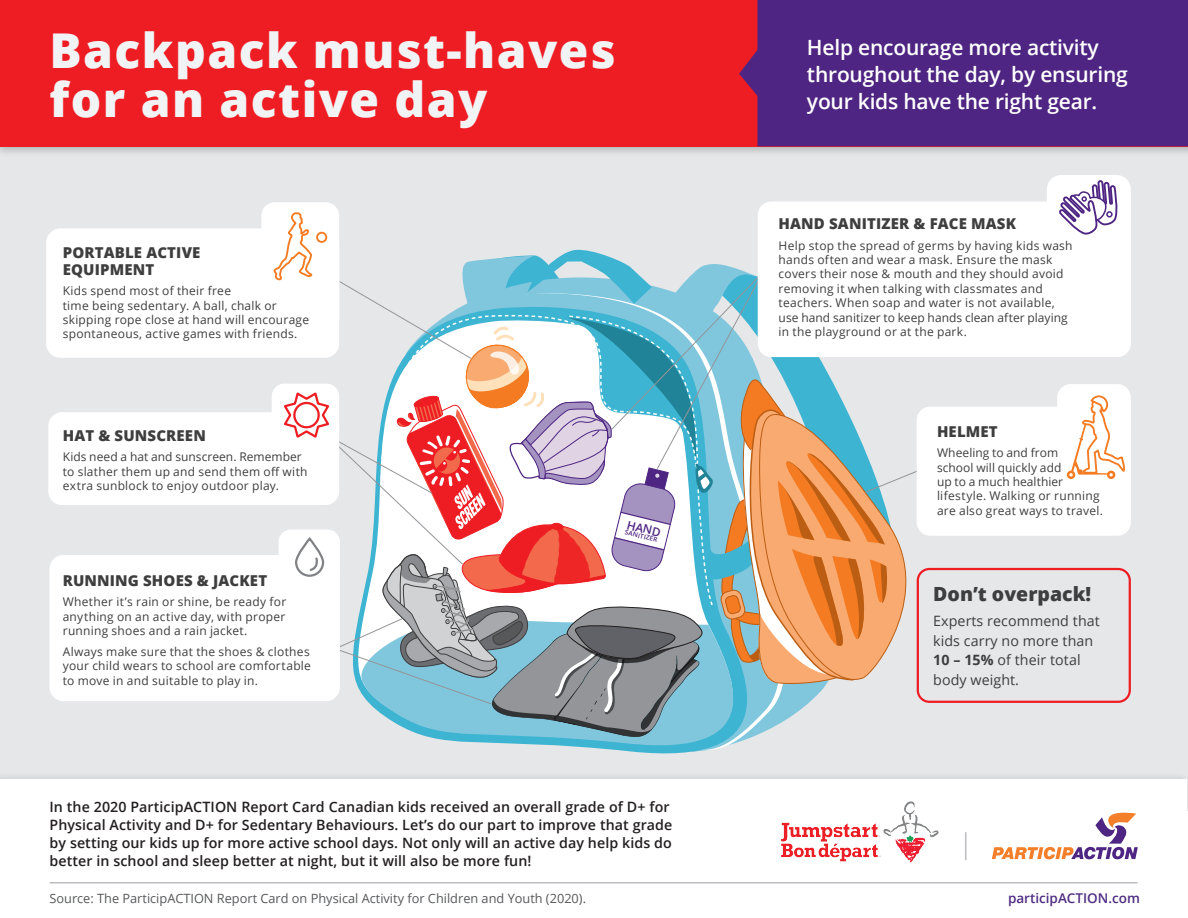
<style>
.page{position:relative;width:1188px;height:918px;background:#fff}
.page>*{position:absolute;margin:0;border:0;box-sizing:border-box;transform-origin:0 0}
.t1{font:800 48px/48px "Open Sans";letter-spacing:.03em;color:#f2f3f4}
.t2{font:600 21px/27px "Open Sans";letter-spacing:-.01em;color:#fff}
.t3{font:800 19.5px "Open Sans";color:#3e3e3f}
.t4{font:800 15px/16.5px "Open Sans";letter-spacing:.01em;color:#3e3e3f}
.t5{font:600 14.25px/18px "Open Sans";letter-spacing:.005em;color:#231f20}
.t6{font:14.25px/19.5px "Open Sans";letter-spacing:.005em;color:#3e3e3f}
.t7{font:600 13.5px "Open Sans";color:#4f2d83}
.t8{font:12.75px "Open Sans";color:#57585a}
.t9{font:12px/14.4px "Open Sans";letter-spacing:.02em;color:#3e3e3f}
.t10{font:600 11.85px "Open Sans";color:#4e2582}
.t11{font:600 6.45px "Open Sans";color:#4e2582}
.s1{font-weight:700}
</style>
<div class="page">
<div style="left:0;top:0;width:1187px;height:811px;background:#e6e7e9"></div>
<img style="left:0;top:146px;width:1188px;height:14px">
<div style="left:0;top:0;width:1188px;height:146px;background:#ee1d23"></div>
<div style="left:0;top:779px;width:1187px;height:139px;background:#fff"></div>
<div style="left:739px;top:0;width:449px;height:146px;background:#4e2582"></div>
<svg style="left:992px;top:813px;width:146px;height:46px"></svg>
<hr style="left:50px;top:882px;width:1087px;height:2px;background:#bcbdc0">
<img style="left:782px;top:802px;width:157px;height:60px">
<svg style="left:965px;top:832px;width:1px;height:28px"></svg>
<svg style="left:433px;top:738px;width:316px;height:16px"></svg>
<div style="left:49px;top:555px;width:291px;height:146px;background:#fff;border-radius:14px"></div>
<div style="left:1047px;top:175px;width:84px;height:58px;background:#fff;border-radius:14px"></div>
<div style="left:48px;top:412px;width:291px;height:93px;background:#fff;border-radius:14px"></div>
<div style="left:46px;top:228px;width:293px;height:130px;background:#fff;border-radius:14px"></div>
<div style="left:261px;top:202px;width:78px;height:131px;background:#fff;border-radius:14px"></div>
<svg style="left:271px;top:180px;width:860px;height:558px"></svg>
<div style="left:316px;top:232px;width:11px;height:11px;border:2px solid #f47b21;border-radius:50%"></div>
<h1 class="t1" style="left:50px;top:25px;width:568px">Backpack must-haves for an active day</h1>
<p class="t4" style="left:63px;top:244px;width:139px">PORTABLE ACTIVE<br>EQUIPMENT</p>
<p class="t9" style="left:63px;top:283px;width:248px">Kids spend most of their free<br>time being sedentary. A ball, chalk or skipping rope close at hand will encourage spontaneous, active games with friends.</p>
<p class="t4" style="left:63px;top:426px;width:145px">HAT &amp; SUNSCREEN</p>
<p class="t9" style="left:63px;top:449px;width:246px">Kids need a hat and sunscreen. Remember to slather them up and send them off with extra sunblock to enjoy outdoor play.</p>
<p class="t4" style="left:63px;top:571px;width:206px">RUNNING SHOES &amp; JACKET</p>
<p class="t9" style="left:63px;top:595px;width:225px;text-align:justify">Whether it’s rain or shine, be ready for anything on an active day, with proper running shoes and a rain jacket.</p>
<p class="t9" style="left:63px;top:644px;width:250px;text-align:justify">Always make sure that the shoes &amp; clothes your child wears to school are comfortable to move in and suitable to play in.</p>
<p class="t10" style="left:629px;top:516px;width:36px;rotate:14deg">HAND</p>
<p class="t11" style="left:626px;top:528px;width:35px;rotate:14deg">SANITIZER</p>
<p class="t5" style="left:50px;top:798px;width:624px">In the 2020 ParticipACTION Report Card Canadian kids received an overall grade of D+ for Physical Activity and D+ for Sedentary Behaviours. Let’s do our part to improve that grade by setting our kids up for more active school days. Not only will an active day help kids do better in school and sleep better at night, but it will also be more fun!</p>
<p class="t8" style="left:50px;top:890px;width:538px">Source: The ParticipACTION Report Card on Physical Activity for Children and Youth (2020).</p>
<h2 class="t2" style="left:807px;top:33px;width:322px">Help encourage more activity throughout the day, by ensuring your kids have the right gear.</h2>
<p class="t4" style="left:779px;top:215px;width:239px">HAND SANITIZER &amp; FACE MASK</p>
<p class="t9" style="left:779px;top:238px;width:296px">Help stop the spread of germs by having kids wash hands often and wear a mask. Ensure the mask covers their nose &amp; mouth and they should avoid removing it when talking with classmates and teachers. When soap and water is not available, use hand sanitizer to keep hands clean after playing in the playground or at the park.</p>
<p class="t4" style="left:937px;top:422px;width:62px">HELMET</p>
<p class="t9" style="left:937px;top:445px;width:167px">Wheeling to and from<br>school will quickly add<br>up to a much healthier lifestyle. Walking or running are also great ways to travel.</p>
<h3 class="t3" style="left:933px;top:579px;width:159px">Don’t overpack!</h3>
<p class="t6" style="left:933px;top:611px;width:168px">Experts recommend that kids carry no more than<br><span class="s1">10 – 15%</span> of their total body weight.</p>
<p class="t7" style="left:1008px;top:889px;width:133px">participACTION.com</p>
</div>
